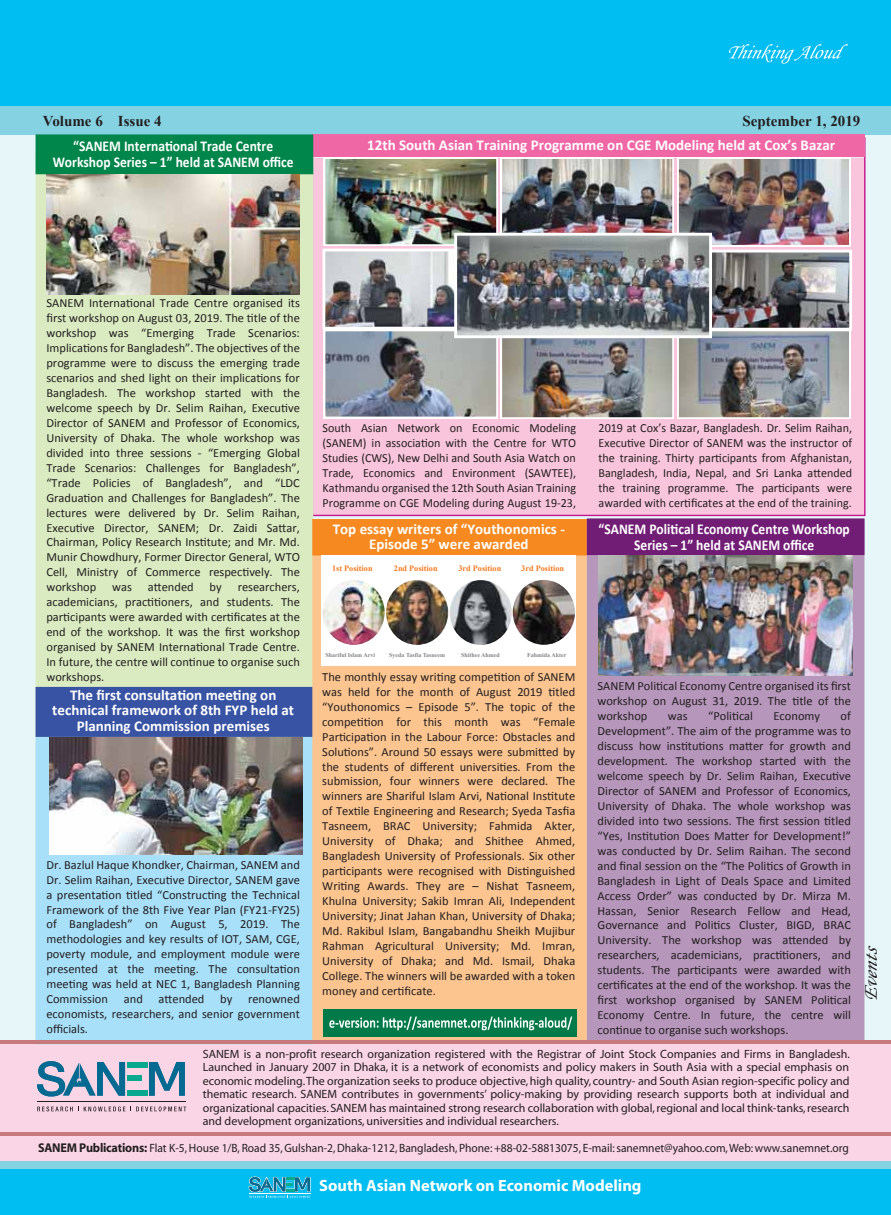
<style>
.page{position:relative;width:891px;height:1215px;background:#e6f6f9}
.page>*{position:absolute;margin:0;border:0;box-sizing:border-box;transform-origin:0 0}
.t1{font:italic 20.1px "Monotype Corsiva";color:#231f20;scale:1.04 1}
.t2{font:700 16.35px "Myriad";color:#fff}
.t3{font:700 15px/15.8px "Calibri";color:#fff;text-align:center}
.t4{font:700 15px/15.8px "Calibri";color:#fff;text-align:center;scale:.9 1}
.t5{font:700 15px "Times New Roman";color:#231f20}
.t6{font:12.45px/15px "Calibri";color:#231f20;text-align:justify}
.t7{font:12px/13.5px "Myriad";color:#231f20;text-align:justify}
.t8{font:12px "Myriad";color:#231f20;scale:.96 1}
.t9{font:700 8.25px "Times New Roman";color:#f47920}
.t10{font:700 6px "Times New Roman";color:#808285}
.s1{font-weight:700;font-size:12.75px}
</style>
<div class="page">
<div style="left:313px;top:137px;width:553px;height:380px;background:#f9c5dc"></div>
<div style="left:0;top:0;width:891px;height:134px;background:#84d2e2"></div>
<div style="left:0;top:0;width:891px;height:106px;background:#00bdf2"></div>
<div style="left:0;top:1161px;width:891px;height:54px;background:#84d2e2"></div>
<div style="left:0;top:1170px;width:891px;height:45px;background:#00bdf2"></div>
<div style="left:0;top:1041px;width:891px;height:120px;background:#fad5e6"></div>
<hr style="left:0;top:1132px;width:891px;height:3px;background:#c8787f">
<svg style="left:729px;top:44px;width:119px;height:20px"></svg>
<svg style="left:248px;top:1176px;width:63px;height:22px"></svg>
<hr style="left:249px;top:1194px;width:61px;height:1px;background:#fff">
<svg style="left:149px;top:1062px;width:36px;height:34px"></svg>
<div style="left:127px;top:1062px;width:20px;height:5px;background:#08a98e"></div>
<svg style="left:37px;top:1061px;width:105px;height:36px"></svg>
<div style="left:127px;top:1090px;width:20px;height:6px;background:#08a98e"></div>
<svg style="left:37px;top:1107px;width:149px;height:5px"></svg>
<hr style="left:37px;top:1101px;width:149px;height:1px;background:#231f20">
<div style="left:312px;top:134px;width:553px;height:23px;background:#f067a6"></div>
<div style="left:36px;top:174px;width:277px;height:513px;background:#daebc1"></div>
<div style="left:36px;top:737px;width:276px;height:304px;background:#a8e0f9"></div>
<div style="left:36px;top:687px;width:276px;height:50px;background:#3953a4"></div>
<div style="left:36px;top:134px;width:277px;height:40px;background:#00854a"></div>
<div style="left:312px;top:556px;width:275px;height:485px;background:#fcc48f"></div>
<div style="left:587px;top:556px;width:277px;height:485px;background:#b696bb"></div>
<svg style="left:312px;top:519px;width:552px;height:37px;background:#b4564d"></svg>
<img style="left:46px;top:175px;width:254px;height:119px">
<img style="left:49px;top:737px;width:253px;height:118px">
<div style="left:323px;top:1009px;width:254px;height:28px;background:#007a48"></div>
<svg style="left:329px;top:1017px;width:243px;height:13px"></svg>
<hr style="left:0;top:1041px;width:891px;height:3px;background:#c8787f">
<img style="left:599px;top:556px;width:253px;height:119px">
<img style="left:324px;top:157px;width:526px;height:89px">
<img style="left:324px;top:330px;width:526px;height:89px">
<img style="left:326px;top:253px;width:128px;height:73px">
<img style="left:712px;top:254px;width:136px;height:73px">
<div style="left:322px;top:249px;width:175px;height:81px;border:3px solid #fff"></div>
<div style="left:678px;top:250px;width:174px;height:81px;border:3px solid #fff"></div>
<img style="left:458px;top:237px;width:250px;height:97px">
<div style="left:454px;top:233px;width:258px;height:105px;border:3px solid #fff"></div>
<div style="left:321px;top:556px;width:255px;height:110px;background:#fff"></div>
<img style="left:322px;top:580px;width:253px;height:65px">
<p class="t5" style="left:43px;top:110px;width:120px">Volume 6 Issue 4</p>
<p class="t5" style="left:743px;top:111px;width:119px">September 1, 2019</p>
<p class="t4" style="left:53px;top:138px;width:269px">“SANEM International Trade Centre<br>Workshop Series – 1” held at SANEM office</p>
<p class="t3" style="left:367px;top:136px;width:469px">12th South Asian Training Programme on CGE Modeling held at Cox’s Bazar</p>
<p class="t6" style="left:46px;top:295px;width:255px">SANEM International Trade Centre organised its first workshop on August 03, 2019. The title of the workshop was “Emerging Trade Scenarios:<br>Implications for Bangladesh”. The objectives of the programme were to discuss the emerging trade scenarios and shed light on their implications for Bangladesh. The workshop started with the welcome speech by Dr. Selim Raihan, Executive Director of SANEM and Professor of Economics, University of Dhaka. The whole workshop was divided into three sessions - “Emerging Global Trade Scenarios: Challenges for Bangladesh”, “Trade Policies of Bangladesh”, and “LDC Graduation and Challenges for Bangladesh”. The lectures were delivered by Dr. Selim Raihan, Executive Director, SANEM; Dr. Zaidi Sattar, Chairman, Policy Research Institute; and Mr. Md.<br>Munir Chowdhury, Former Director General, WTO Cell, Ministry of Commerce respectively. The workshop</p>
<p class="t6" style="left:46px;top:579px;width:255px;text-indent:191px">researchers, academicians, practitioners, and students. The participants were awarded with certificates at the end of the workshop. It was the first workshop organised by SANEM International Trade Centre.<br>In future, the centre will continue to organise such workshops.</p>
<p class="t3" style="left:52px;top:686px;width:243px">The first consultation meeting on technical framework of 8th FYP held at<br>Planning Commission premises</p>
<p class="t6" style="left:112px;top:579px;width:21px">was</p>
<p class="t6" style="left:148px;top:579px;width:47px">attended</p>
<p class="t6" style="left:210px;top:579px;width:14px">by</p>
<p class="t6" style="left:46px;top:857px;width:255px">Dr. Bazlul Haque Khondker, Chairman, SANEM and Dr. Selim Raihan, Executive Director, SANEM gave a presentation titled “Constructing the Technical Framework of the 8th Five Year Plan (FY21-FY25) of Bangladesh” on August 5, 2019. The methodologies and key results of IOT, SAM, CGE, poverty module, and employment module were presented at the meeting. The consultation meeting was held at NEC 1, Bangladesh Planning Commission</p>
<p class="t6" style="left:124px;top:991px;width:21px">and</p>
<p class="t6" style="left:159px;top:991px;width:47px">attended</p>
<p class="t6" style="left:220px;top:991px;width:14px">by</p>
<p class="t6" style="left:46px;top:991px;width:255px;text-indent:202px">renowned economists, researchers, and senior government officials.</p>
<p class="t6" style="left:323px;top:420px;width:255px">South Asian Network on Economic Modeling (SANEM) in association with the Centre for WTO Studies (CWS), New Delhi and South Asia Watch on Trade, Economics and Environment (SAWTEE), Kathmandu organised the 12th South Asian Training Programme on CGE Modeling during August 19-23,</p>
<p class="t6" style="left:599px;top:420px;width:255px">2019 at Cox’s Bazar, Bangladesh. Dr. Selim Raihan, Executive Director of SANEM was the instructor of the training. Thirty participants from Afghanistan, Bangladesh, India, Nepal, and Sri Lanka attended the training programme. The participants were awarded with certificates at the end of the training.</p>
<p class="t3" style="left:333px;top:520px;width:234px">Top essay writers of “Youthonomics -<br>Episode 5” were awarded</p>
<p class="t9" style="left:332px;top:563px;width:42px">1st Position</p>
<p class="t9" style="left:394px;top:563px;width:45px">2nd Position</p>
<p class="t9" style="left:458px;top:563px;width:44px">3rd Position</p>
<p class="t9" style="left:521px;top:563px;width:44px">3rd Position</p>
<p class="t4" style="left:599px;top:521px;width:281px">“SANEM Political Economy Centre Workshop<br>Series – 1” held at SANEM office</p>
<p class="t10" style="left:325px;top:650px;width:51px">Shariful Islam Arvi</p>
<p class="t10" style="left:389px;top:650px;width:58px">Syeda Tasfia Tasneem</p>
<p class="t10" style="left:461px;top:650px;width:40px">Shithee Ahmed</p>
<p class="t10" style="left:527px;top:650px;width:41px">Fahmida Akter</p>
<p class="t6" style="left:322px;top:669px;width:255px">The monthly essay writing competition of SANEM was held for the month of August 2019 titled “Youthonomics – Episode 5”. The topic of the competition for this month was “Female Participation in the Labour Force: Obstacles and Solutions”. Around 50 essays were submitted by the students of different universities. From the submission, four winners were declared. The winners are Shariful Islam Arvi, National Institute of Textile Engineering and Research; Syeda Tasfia Tasneem, BRAC University; Fahmida Akter, University of Dhaka; and Shithee Ahmed, Bangladesh University of Professionals. Six other participants were recognised with Distinguished Writing Awards. They are – Nishat Tasneem, Khulna University; Sakib Imran Ali, Independent University; Jinat Jahan Khan, University of Dhaka; Md. Rakibul Islam, Bangabandhu Sheikh Mujibur Rahman Agricultural University; Md. Imran, University of Dhaka; and Md. Ismail, Dhaka College. The winners will be awarded with a token money and certificate.</p>
<p class="t6" style="left:598px;top:678px;width:255px">SANEM Political Economy Centre organised its first workshop on August 31, 2019. The title of the workshop</p>
<p class="t6" style="left:598px;top:708px;width:255px;text-indent:243px">of Development”. The aim of the programme was to discuss how institutions matter for growth and development. The workshop started with the welcome speech by Dr. Selim Raihan, Executive Director of SANEM and Professor of Economics, University of Dhaka. The whole workshop was divided into two sessions. The first session titled “Yes, Institution Does Matter for Development!” was conducted by Dr. Selim Raihan. The second and final session on the “The Politics of Growth in Bangladesh in Light of Deals Space and Limited Access Order” was conducted by Dr. Mirza M.<br>Hassan, Senior Research Fellow and Head, Governance and Politics Cluster, BIGD, BRAC University. The workshop was attended by researchers, academicians, practitioners, and students. The participants were awarded with certificates at the end of the workshop. It was the first workshop organised by SANEM Political Economy Centre. In future, the centre will continue to organise such workshops.</p>
<p class="t6" style="left:668px;top:708px;width:21px">was</p>
<p class="t6" style="left:708px;top:708px;width:46px">“Political</p>
<p class="t6" style="left:774px;top:708px;width:48px">Economy</p>
<p class="t7" style="left:203px;top:1047px;width:649px">SANEM is a non-profit research organization registered with the Registrar of Joint Stock Companies and Firms in Bangladesh.<br>Launched in January 2007 in Dhaka, it is a network of economists and policy makers in South Asia with a special emphasis on economic modeling.The organization seeks to produce objective,high quality, country- and South Asian region-specific policy and thematic research. SANEM contributes in governments’ policy-making by providing research supports both at individual and organizational capacities.SANEM has maintained strong research collaboration with global,regional and local think-tanks,research and development organizations, universities and individual researchers.</p>
<p class="t8" style="left:38px;top:1142px;width:846px"><span class="s1">SANEM Publications:</span> Flat K-5, House 1/B, Road 35,Gulshan-2,Dhaka-1212, Bangladesh, Phone: +88-02-58813075, E-mail: sanemnet@yahoo.com,Web: www.sanemnet.org</p>
<h2 class="t2" style="left:319px;top:1177px;width:324px">South Asian Network on Economic Modeling</h2>
<h1 class="t1" style="left:858px;top:1002px;width:59px;rotate:-90deg">Events</h1>
</div>
